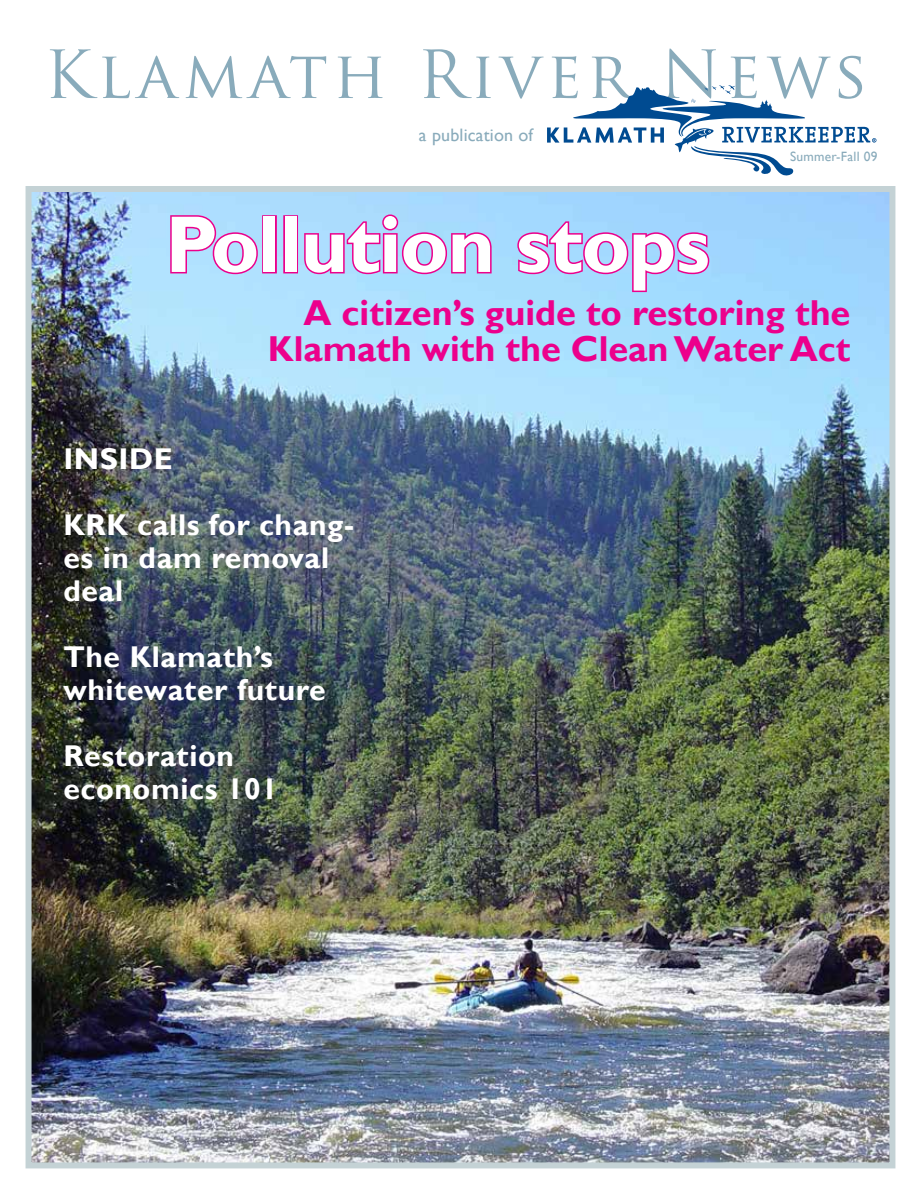
<style>
.page{position:relative;width:918px;height:1188px;background:#fff}
.page>*{position:absolute;margin:0;border:0;box-sizing:border-box;transform-origin:0 0}
.t1{font:700 81px "Gill Sans";letter-spacing:-.01em;color:#fff}
.t2{font:64.5px "Trajan Pro";letter-spacing:.07em;color:#89abbb}
.t3{font:700 36px/36px "Gill Sans";color:#ec008c;text-align:right}
.t4{font:700 30px/33px "Gill Sans";letter-spacing:.02em;color:#fff}
.t5{font:18px "Gill Sans";letter-spacing:.01em;color:#89abbb}
.t6{font:13.5px "Gill Sans";letter-spacing:.02em;color:#89abbb}
</style>
<div class="page">
<img style="left:33px;top:193px;width:855px;height:968px">
<div style="left:26px;top:186px;width:869px;height:982px;border:6px solid #c4d2d5"></div>
<svg style="left:547px;top:85px;width:329px;height:90px"></svg>
<svg style="left:169px;top:214px;width:90px;height:62px;background:#bdace4"></svg>
<div style="left:262px;top:215px;width:15px;height:58px;border:3px solid #ec008c"></div>
<div style="left:283px;top:215px;width:15px;height:58px;border:3px solid #ec008c"></div>
<svg style="left:303px;top:212px;width:190px;height:64px;background:#b8aae3"></svg>
<svg style="left:516px;top:220px;width:195px;height:74px;background:#b1ade7"></svg>
<h2 class="t2" style="left:44px;top:34px;width:826px">Klamath River News</h2>
<p class="t5" style="left:419px;top:124px;width:116px">a publication of</p>
<p class="t6" style="left:790px;top:148px;width:89px">Summer-Fall 09</p>
<h1 class="t1" style="left:165px;top:196px;width:547px">Pollution stops</h1>
<p class="t4" style="left:63px;top:443px;width:111px">INSIDE</p>
<p class="t3" style="left:268px;top:296px;width:584px">A citizen’s guide to restoring the<br>Klamath with the Clean Water Act</p>
<p class="t4" style="left:63px;top:509px;width:292px">KRK calls for chang&shy;es in dam removal deal</p>
<p class="t4" style="left:63px;top:641px;width:264px">The Klamath’s whitewater future</p>
<p class="t4" style="left:63px;top:740px;width:216px">Restoration economics 101</p>
</div>
